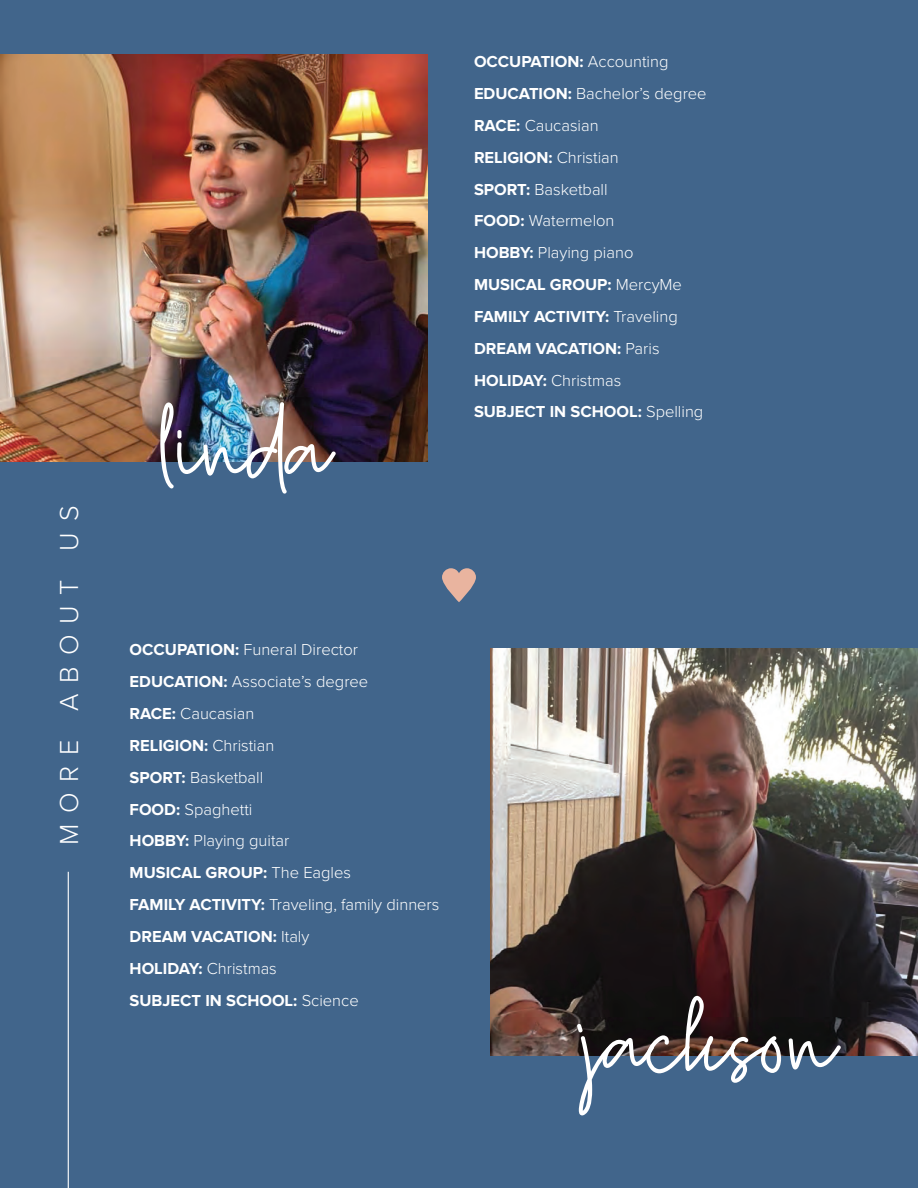
<style>
.page{position:relative;width:918px;height:1188px;background:#41658b}
.page>*{position:absolute;margin:0;border:0;box-sizing:border-box;transform-origin:0 0}
.t1{font:93px "Callien Pooh";color:#fff}
.t2{font:300 27px "Proxima Nova";letter-spacing:.4em;color:#fff}
.t3{font:300 16.5px/31.8px "Proxima Nova";color:#fff}
.t4{font:700 16.5px/31.8px "Proxima Nova";color:#fff}
.s1{font-weight:300}
.s2{font-weight:700}
</style>
<div class="page">
<hr style="left:68px;top:872px;width:1px;height:316px;background:#fff">
<img style="left:0;top:54px;width:428px;height:407px">
<img style="left:490px;top:648px;width:428px;height:407px">
<svg style="left:442px;top:568px;width:34px;height:34px"></svg>
<h2 class="t2" style="left:49px;top:845px;width:341px;rotate:-90deg">MORE ABOUT US</h2>
<h1 class="t1" style="left:162px;top:395px;width:172px">linda</h1>
<p class="t4" style="left:474px;top:46px;width:234px">OCCUPATION: <span class="s1">Accounting<br></span>EDUCATION: <span class="s1">Bachelor’s degree<br></span>RACE: <span class="s1">Caucasian<br></span>RELIGION: <span class="s1">Christian<br></span>SPORT: <span class="s1">Basketball<br></span>FOOD: <span class="s1">Watermelon<br></span>HOBBY: <span class="s1">Playing piano<br></span>MUSICAL GROUP: <span class="s1">MercyMe<br></span>FAMILY ACTIVITY: <span class="s1">Traveling<br></span>DREAM VACATION: <span class="s1">Paris<br></span>HOLIDAY: <span class="s1">Christmas<br></span>SUBJECT IN SCHOOL: <span class="s1">Spelling</span></p>
<p class="t3" style="left:130px;top:633px;width:311px"><span class="s2">OCCUPATION:</span> Funeral Director<br><span class="s2">EDUCATION:</span> Associate’s degree<br><span class="s2">RACE:</span> Caucasian<br><span class="s2">RELIGION:</span> Christian<br><span class="s2">SPORT:</span> Basketball<br><span class="s2">FOOD:</span> Spaghetti<br><span class="s2">HOBBY:</span> Playing guitar<br><span class="s2">MUSICAL GROUP:</span> The Eagles<br><span class="s2">FAMILY ACTIVITY:</span> Traveling, family dinners<br><span class="s2">DREAM VACATION:</span> Italy<br><span class="s2">HOLIDAY:</span> Christmas<br><span class="s2">SUBJECT IN SCHOOL:</span> Science</p>
<h1 class="t1" style="left:584px;top:989px;width:256px">jackson</h1>
</div>
